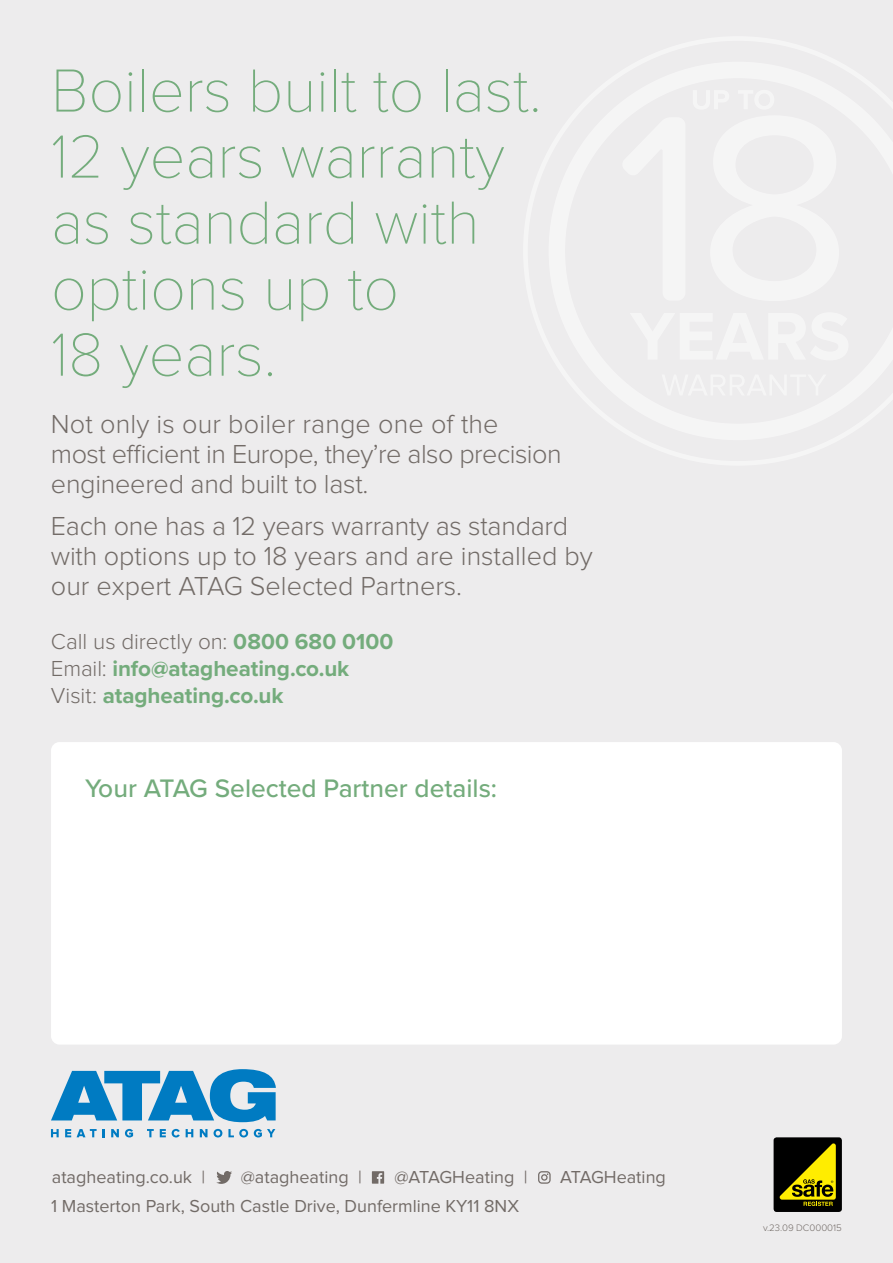
<style>
.page{position:relative;width:893px;height:1263px;background:#edeced}
.page>*{position:absolute;margin:0;border:0;box-sizing:border-box;transform-origin:0 0}
.t1{font:100 63px/66px "Proxima Nova T";letter-spacing:-.005em;color:#74ac7c}
.t2{font:300 27px/30px "Proxima Nova";letter-spacing:-.01em;color:#726b67}
.t3{font:500 26.25px "Proxima Nova";color:#74ac7c}
.t4{font:700 22.5px/27px "Proxima Nova";letter-spacing:-.005em;color:#74ac7c}
.t5{font:18px "Proxima Nova";color:#726b67}
.t6{font:300 9.75px "Proxima Nova";color:#726b67}
.s1{font-weight:300;color:#726b67}
</style>
<div class="page">
<svg style="left:51px;top:1129px;width:8px;height:8px"></svg>
<svg style="left:65px;top:1129px;width:6px;height:8px"></svg>
<svg style="left:77px;top:1129px;width:20px;height:8px"></svg>
<svg style="left:103px;top:1129px;width:2px;height:8px"></svg>
<svg style="left:111px;top:1129px;width:8px;height:8px"></svg>
<svg style="left:125px;top:1129px;width:8px;height:8px"></svg>
<svg style="left:147px;top:1129px;width:7px;height:8px"></svg>
<svg style="left:160px;top:1129px;width:6px;height:8px"></svg>
<svg style="left:172px;top:1129px;width:8px;height:8px"></svg>
<svg style="left:186px;top:1129px;width:7px;height:8px"></svg>
<svg style="left:200px;top:1129px;width:7px;height:8px"></svg>
<svg style="left:214px;top:1129px;width:8px;height:8px"></svg>
<svg style="left:228px;top:1129px;width:20px;height:8px"></svg>
<svg style="left:254px;top:1129px;width:21px;height:8px"></svg>
<svg style="left:51px;top:1069px;width:225px;height:53px"></svg>
<div style="left:774px;top:1137px;width:68px;height:75px;background:#000;border-radius:3px"></div>
<svg style="left:780px;top:1143px;width:56px;height:63px"></svg>
<div style="left:51px;top:742px;width:791px;height:302px;background:#fff;border-radius:9px"></div>
<svg style="left:216px;top:1171px;width:16px;height:13px"></svg>
<svg style="left:372px;top:1171px;width:12px;height:13px"></svg>
<svg style="left:538px;top:1171px;width:13px;height:13px"></svg>
<h1 class="t1" style="left:51px;top:53px;width:492px">Boilers built to last.<br>12 years warranty as standard with options up to<br>18 years.</h1>
<p class="t2" style="left:51px;top:410px;width:512px">Not only is our boiler range one of the<br>most efficient in Europe, they’re also precision engineered and built to last.</p>
<p class="t2" style="left:51px;top:512px;width:543px">Each one has a 12 years warranty as standard with options up to 18 years and are installed by our expert ATAG Selected Partners.</p>
<p class="t4" style="left:51px;top:628px;width:344px"><span class="s1">Call us directly on:</span> 0800 680 0100<br><span class="s1">Email:</span> info@atagheating.co.uk<br><span class="s1">Visit:</span> atagheating.co.uk</p>
<p class="t3" style="left:85px;top:768px;width:414px">Your ATAG Selected Partner details:</p>
<p class="t5" style="left:52px;top:1169px;width:155px">atagheating.co.uk |</p>
<p class="t5" style="left:241px;top:1169px;width:123px">@atagheating |</p>
<p class="t5" style="left:394px;top:1169px;width:134px">@ATAGHeating |</p>
<p class="t5" style="left:560px;top:1169px;width:107px">ATAGHeating</p>
<p class="t5" style="left:51px;top:1197px;width:470px">1 Masterton Park, South Castle Drive, Dunfermline KY11 8NX</p>
<p class="t6" style="left:763px;top:1223px;width:80px">v.23.09 DC000015</p>
</div>
